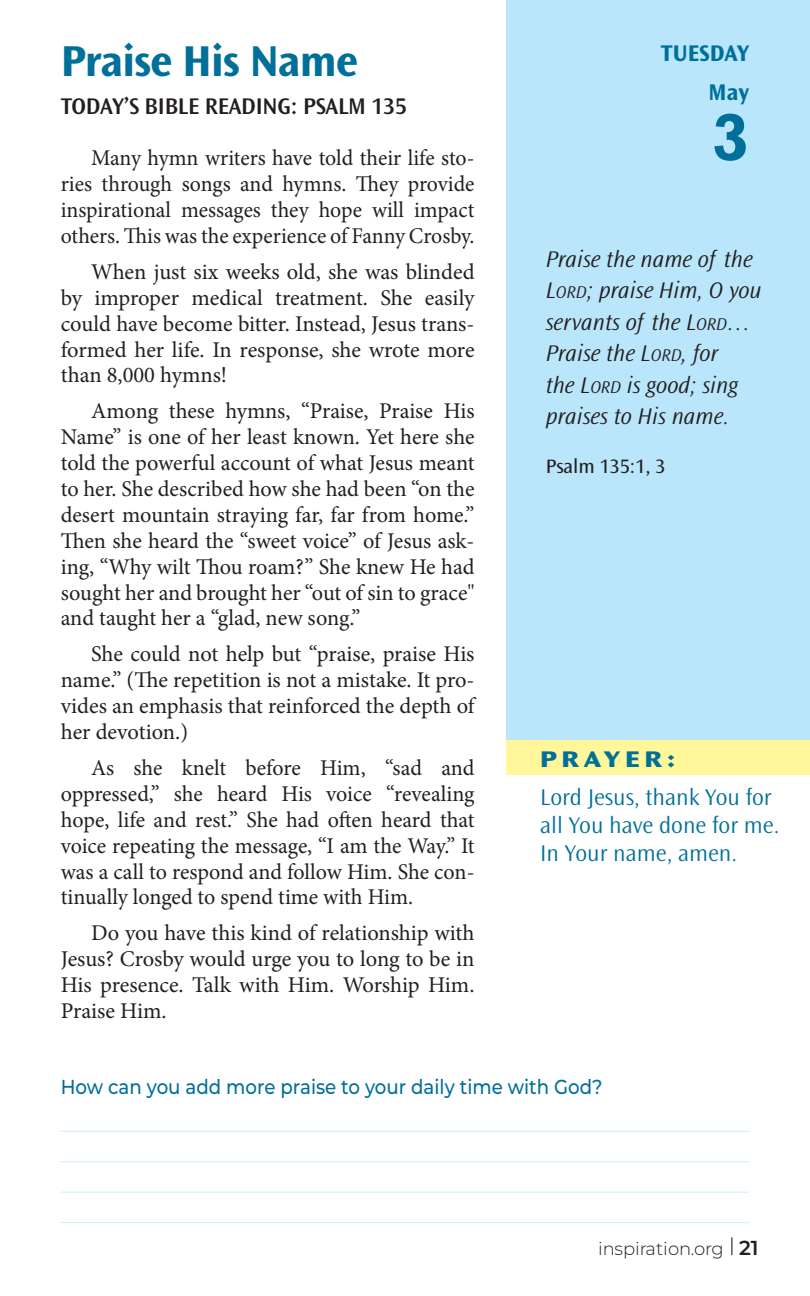
<style>
.page{position:relative;width:810px;height:1296px;background:#fff}
.page>*{position:absolute;margin:0;border:0;box-sizing:border-box;transform-origin:0 0}
.t1{font:700 67.5px "Rockwell";color:#006f9a}
.t2{font:700 45px "Ocean Sans Std";letter-spacing:-.02em;color:#006f9a}
.t3{font:italic 300 23.62px/31.5px "Ocean Sans Std";color:#231f20}
.t4{font:300 23.62px/27.9px "Ocean Sans Std";color:#006f9a}
.t5{font:600 23.62px "Ocean Sans Std";letter-spacing:-.01em;color:#231f20}
.t6{font:700 23.62px/38.5px "Ocean Sans Std";color:#006f9a;text-align:right}
.t7{font:800 expanded 23.62px "Ocean Sans Std";letter-spacing:.2em;color:#006f9a}
.t8{font:22.5px/25.9px "Minion Pro";letter-spacing:-.005em;color:#231f20;text-align:justify}
.t9{font:500 20.25px "Montserrat";color:#006f9a;scale:.9 1}
.t10{font:20.25px "Ocean Sans Std";color:#231f20}
.t11{font:300 18px "Montserrat";color:#231f20}
.s1{font-style:inherit}
.s2{font-size:17.78px}
.s3{font-weight:600;font-size:20.25px}
</style>
<div class="page">
<div style="left:506px;top:0;width:304px;height:775px;background:#b9e6fa"></div>
<div style="left:506px;top:740px;width:304px;height:35px;background:#fff799"></div>
<hr style="left:61px;top:1131px;width:688px;height:1px;background:#b9e6fa">
<hr style="left:61px;top:1161px;width:688px;height:1px;background:#b9e6fa">
<hr style="left:61px;top:1192px;width:688px;height:1px;background:#b9e6fa">
<hr style="left:61px;top:1222px;width:688px;height:1px;background:#b9e6fa">
<svg style="left:731px;top:1237px;width:1px;height:18px"></svg>
<h2 class="t2" style="left:61px;top:36px;width:299px">Praise His Name</h2>
<p class="t5" style="left:61px;top:93px;width:348px">TODAY’S BIBLE READING: PSALM 135</p>
<p class="t8" style="left:61px;top:145px;width:415px;text-indent:30px">Many hymn writers have told their life sto&shy;ries through songs and hymns. They provide inspirational messages they hope will impact others. This was the experience of Fanny Crosby.</p>
<p class="t8" style="left:61px;top:259px;width:415px;text-indent:30px">When just six weeks old, she was blinded by improper medical treatment. She easily could have become bitter. Instead, Jesus trans&shy;formed her life. In response, she wrote more than 8,000 hymns!</p>
<p class="t8" style="left:61px;top:398px;width:415px;text-indent:30px">Among these hymns, “Praise, Praise His Name” is one of her least known. Yet here she told the powerful account of what Jesus meant to her. She described how she had been “on the desert mountain straying far, far from home.” Then she heard the “sweet voice” of Jesus ask&shy;ing, “Why wilt Thou roam?” She knew He had sought her and brought her “out of sin to grace" and taught her a “glad, new song.”</p>
<p class="t8" style="left:61px;top:641px;width:415px;text-indent:30px">She could not help but “praise, praise His name.” (The repetition is not a mistake. It pro&shy;vides an emphasis that reinforced the depth of her devotion.)</p>
<p class="t8" style="left:61px;top:755px;width:415px;text-indent:30px">As she knelt before Him, “sad and oppressed,” she heard His voice “revealing hope, life and rest.” She had often heard that voice repeating the message, “I am the Way.” It was a call to respond and follow Him. She con&shy;tinually longed to spend time with Him.</p>
<p class="t8" style="left:61px;top:920px;width:415px;text-indent:30px">Do you have this kind of relationship with Jesus? Crosby would urge you to long to be in His presence. Talk with Him. Worship Him.<br>Praise Him.</p>
<p class="t6" style="left:661px;top:34px;width:90px">TUESDAY<br>May</p>
<h1 class="t1" style="left:712px;top:97px;width:39px">3</h1>
<p class="t3" style="left:546px;top:244px;width:218px">Praise the name of the<br><span class="s1">L</span><span class="s2">ORD</span>; praise Him, O you servants of the L<span class="s2">ORD</span>…<br>Praise the L<span class="s2">ORD</span>, for<br>the L<span class="s2">ORD</span> is good; sing praises to His name.</p>
<p class="t10" style="left:546px;top:455px;width:121px">Psalm 135:1, 3</p>
<p class="t7" style="left:540px;top:746px;width:137px">PRAYER:</p>
<p class="t4" style="left:540px;top:784px;width:241px">Lord Jesus, thank You for all You have done for me.<br>In Your name, amen.</p>
<p class="t9" style="left:61px;top:1072px;width:604px">How can you add more praise to your daily time with God?</p>
<p class="t11" style="left:598px;top:1236px;width:162px">inspiration.org <span class="s3">21</span></p>
</div>
